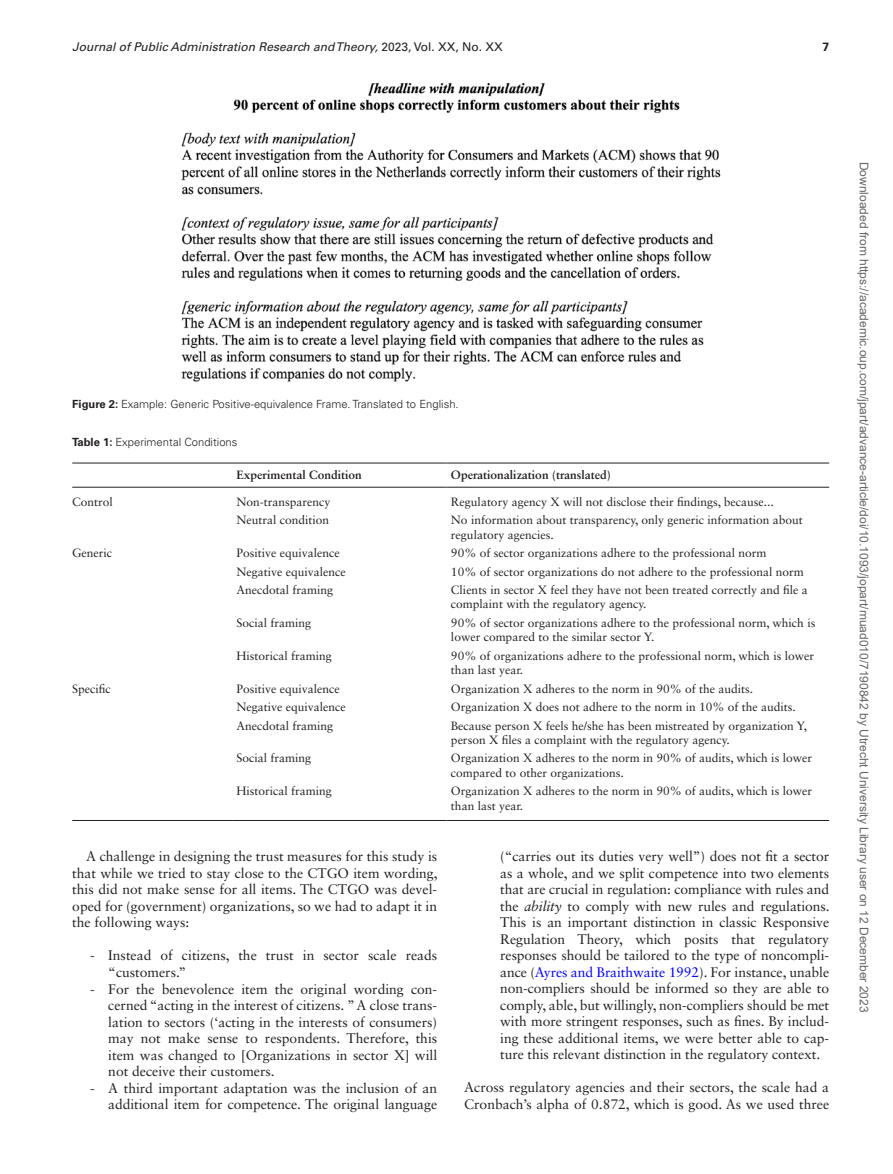
<style>
.page{position:relative;width:893px;height:1174px;background:#fff}
.page>*{position:absolute;margin:0;border:0;box-sizing:border-box;transform-origin:0 0}
.t1{font:13.8px/16.5px "Sabon LT Std";color:#231f20;text-align:justify}
.t2{font:12px/14.2px "Sabon LT Std";color:#231f20}
.t3{font:12px "Arial";color:#666}
.t4{font:italic 12px "Univers LT Std";color:#231f20}
.t5{font:700 12px "Sabon LT Std";color:#231f20}
.t6{font:700 12px "Univers LT Std";color:#231f20}
.t7{font:300 11.25px "Univers LT Std";color:#231f20}
.s1{font-style:normal}
.s2{font-weight:700}
.s3{font-style:italic}
.s4{color:#00f}
</style>
<div class="page">
<img style="left:181px;top:82px;width:540px;height:300px">
<hr style="left:72px;top:462px;width:160px;height:1px;background:#231f20">
<hr style="left:72px;top:487px;width:160px;height:1px;background:#231f20">
<hr style="left:232px;top:462px;width:214px;height:1px;background:#231f20">
<hr style="left:232px;top:487px;width:214px;height:1px;background:#231f20">
<hr style="left:446px;top:462px;width:383px;height:1px;background:#231f20">
<hr style="left:446px;top:487px;width:383px;height:1px;background:#231f20">
<hr style="left:72px;top:820px;width:160px;height:1px;background:#231f20">
<hr style="left:232px;top:820px;width:214px;height:1px;background:#231f20">
<hr style="left:446px;top:820px;width:383px;height:1px;background:#231f20">
<p class="t4" style="left:72px;top:40px;width:432px">Journal of Public Administration Research and Theory, <span class="s1">2023, Vol. XX, No. XX</span></p>
<p class="t6" style="left:822px;top:40px;width:8px">7</p>
<p class="t7" style="left:72px;top:397px;width:388px"><span class="s2">Figure 2:</span> Example: Generic Positive-equivalence Frame. Translated to English.</p>
<p class="t7" style="left:72px;top:435px;width:167px"><span class="s2">Table 1:</span> Experimental Conditions</p>
<p class="t5" style="left:237px;top:468px;width:127px">Experimental Condition</p>
<p class="t5" style="left:451px;top:468px;width:161px">Operationalization (translated)</p>
<p class="t2" style="left:72px;top:494px;width:42px">Control</p>
<p class="t2" style="left:237px;top:494px;width:96px">Non-transparency</p>
<p class="t2" style="left:451px;top:494px;width:324px">Regulatory agency X will not disclose their findings, because...</p>
<p class="t2" style="left:237px;top:513px;width:94px">Neutral condition</p>
<p class="t2" style="left:451px;top:513px;width:353px">No information about transparency, only generic information about regulatory agencies.</p>
<p class="t2" style="left:72px;top:545px;width:41px">Generic</p>
<p class="t2" style="left:237px;top:545px;width:105px">Positive equivalence</p>
<p class="t2" style="left:451px;top:545px;width:317px">90% of sector organizations adhere to the professional norm</p>
<p class="t2" style="left:237px;top:564px;width:111px">Negative equivalence</p>
<p class="t2" style="left:451px;top:564px;width:354px">10% of sector organizations do not adhere to the professional norm</p>
<p class="t2" style="left:237px;top:583px;width:98px">Anecdotal framing</p>
<p class="t2" style="left:451px;top:583px;width:358px">Clients in sector X feel they have not been treated correctly and file a complaint with the regulatory agency.</p>
<p class="t2" style="left:237px;top:615px;width:76px">Social framing</p>
<p class="t2" style="left:451px;top:615px;width:366px">90% of sector organizations adhere to the professional norm, which is lower compared to the similar sector Y.</p>
<p class="t2" style="left:237px;top:648px;width:97px">Historical framing</p>
<p class="t2" style="left:451px;top:648px;width:364px">90% of organizations adhere to the professional norm, which is lower than last year.</p>
<p class="t2" style="left:72px;top:681px;width:40px">Specific</p>
<p class="t2" style="left:237px;top:681px;width:105px">Positive equivalence</p>
<p class="t2" style="left:451px;top:681px;width:304px">Organization X adheres to the norm in 90% of the audits.</p>
<p class="t2" style="left:237px;top:699px;width:111px">Negative equivalence</p>
<p class="t2" style="left:451px;top:699px;width:346px">Organization X does not adhere to the norm in 10% of the audits.</p>
<p class="t2" style="left:237px;top:718px;width:98px">Anecdotal framing</p>
<p class="t2" style="left:451px;top:718px;width:358px">Because person X feels he/she has been mistreated by organization Y, person X files a complaint with the regulatory agency.</p>
<p class="t2" style="left:237px;top:751px;width:76px">Social framing</p>
<p class="t2" style="left:451px;top:751px;width:362px">Organization X adheres to the norm in 90% of audits, which is lower compared to other organizations.</p>
<p class="t2" style="left:237px;top:784px;width:97px">Historical framing</p>
<p class="t2" style="left:451px;top:784px;width:362px">Organization X adheres to the norm in 90% of audits, which is lower than last year.</p>
<p class="t1" style="left:72px;top:848px;width:367px;text-indent:14px">A challenge in designing the trust measures for this study is that while we tried to stay close to the CTGO item wording, this did not make sense for all items. The CTGO was devel&shy;oped for (government) organizations, so we had to adapt it in the following ways:</p>
<p class="t1" style="left:108px;top:947px;width:330px;text-indent:-18px">- Instead of citizens, the trust in sector scale reads “customers.”</p>
<p class="t1" style="left:108px;top:980px;width:330px;text-indent:-18px">- For the benevolence item the original wording con&shy;cerned “acting in the interest of citizens. ” A close trans&shy;lation to sectors (‘acting in the interests of consumers) may not make sense to respondents. Therefore, this item was changed to [Organizations in sector X] will not deceive their customers.</p>
<p class="t1" style="left:90px;top:1079px;width:348px;text-align:right">- A third important adaptation was the inclusion of an additional item for competence. The original language</p>
<p class="t1" style="left:500px;top:848px;width:331px">(“carries out its duties very well”) does not fit a sector as a whole, and we split competence into two elements that are crucial in regulation: compliance with rules and the <span class="s3">ability</span> to comply with new rules and regulations.<br>This is an important distinction in classic Responsive Regulation Theory, which posits that regulatory responses should be tailored to the type of noncompli&shy;ance (<span class="s4">Ayres and Braithwaite 1992</span>). For instance, unable non-compliers should be informed so they are able to comply, able, but willingly, non-compliers should be met with more stringent responses, such as fines. By includ&shy;ing these additional items, we were better able to cap&shy;ture this relevant distinction in the regulatory context.</p>
<p class="t1" style="left:464px;top:1079px;width:366px">Across regulatory agencies and their sectors, the scale had a<br>Cronbach’s alpha of 0.872, which is good. As we used three</p>
<p class="t3" style="left:868px;top:161px;width:852px;rotate:90deg">Downloaded from https://academic.oup.com/jpart/advance-article/doi/10.1093/jopart/muad010/7190842 by Utrecht University Library user on 12 December 2023</p>
</div>
